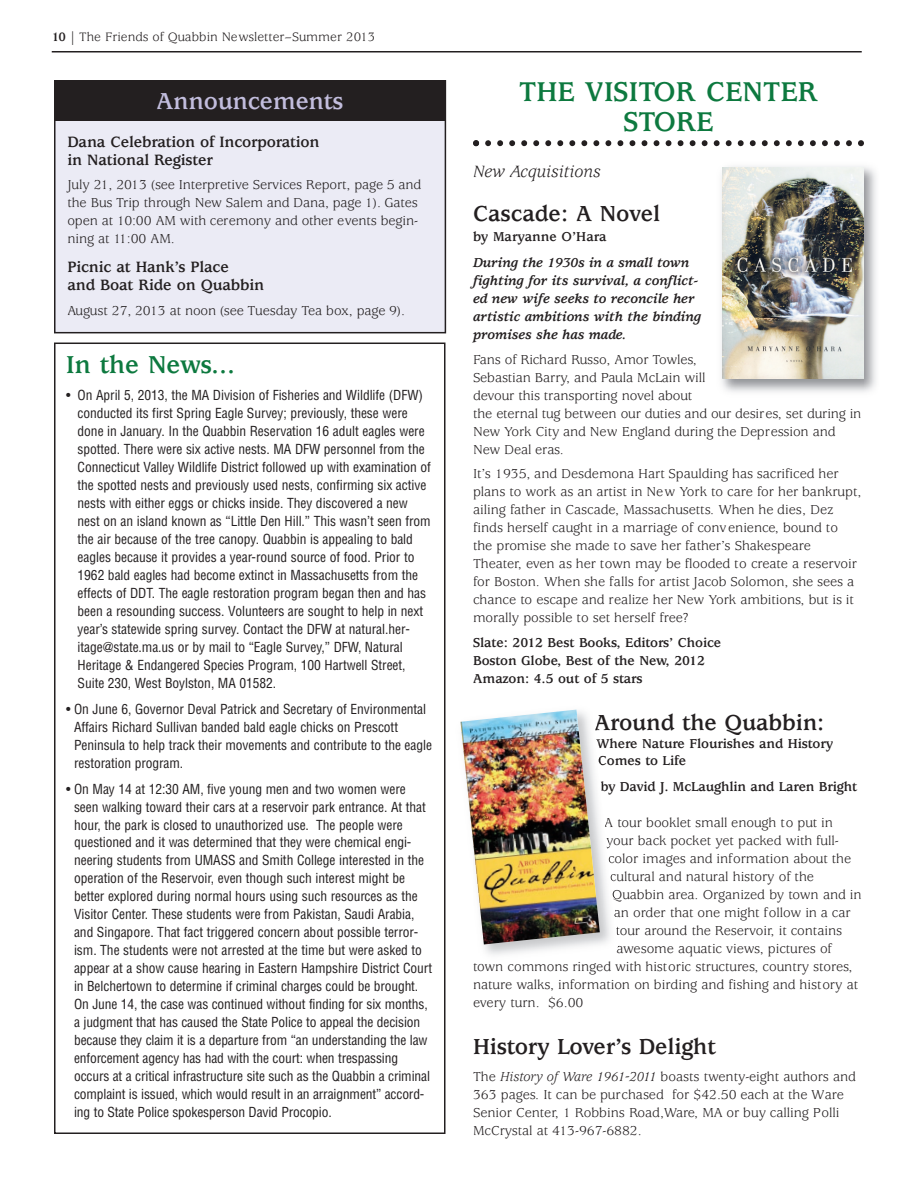
<style>
.page{position:relative;width:918px;height:1188px;background:#fff}
.page>*{position:absolute;margin:0;border:0;box-sizing:border-box;transform-origin:0 0}
.t1{font:700 30px/30px "Usherwood";letter-spacing:.005em;color:#0d793f;text-align:center}
.t2{font:700 27px "Usherwood";color:#0d793f}
.t3{font:700 25.5px "Usherwood";letter-spacing:-.01em;color:#c2bddd}
.t4{font:700 24px "Usherwood";letter-spacing:-.005em;color:#231f20}
.t5{font:italic 18px "Usherwood";color:#231f20}
.t6{font:700 16.5px/18px "Usherwood";letter-spacing:-.01em;color:#231f20}
.t7{font:14.25px/18px "Usherwood";letter-spacing:-.005em;color:#231f20}
.t8{font:700 14.25px/18px "Usherwood";letter-spacing:-.005em;color:#231f20}
.t9{font:italic 700 14.25px/18px "Usherwood";color:#231f20}
.t10{font:condensed 13.5px/18px "Helvetica";letter-spacing:-.005em;color:#231f20}
.t11{font:13.5px "Usherwood";color:#231f20}
.s1{font-weight:700}
.s2{font-style:italic}
</style>
<div class="page">
<hr style="left:52px;top:51px;width:810px;height:1px;background:#231f20">
<svg style="left:473px;top:140px;width:391px;height:6px"></svg>
<img style="left:721px;top:166px;width:155px;height:226px">
<img style="left:723px;top:167px;width:141px;height:211px">
<svg style="left:484px;top:757px;width:136px;height:194px"></svg>
<img style="left:460px;top:710px;width:140px;height:235px">
<div style="left:55px;top:81px;width:390px;height:252px;background:#ebebf5"></div>
<div style="left:54px;top:80px;width:392px;height:253px;border:2px solid #231f20"></div>
<div style="left:54px;top:343px;width:392px;height:791px;border:2px solid #231f20"></div>
<div style="left:54px;top:80px;width:392px;height:41px;background:#231f20"></div>
<p class="t11" style="left:52px;top:29px;width:325px"><span class="s1">10 |</span> The Friends of Quabbin Newsletter–Summer 2013</p>
<h3 class="t3" style="left:157px;top:87px;width:188px">Announcements</h3>
<p class="t6" style="left:68px;top:133px;width:254px">Dana Celebration of Incorporation in National Register</p>
<p class="t7" style="left:68px;top:177px;width:355px">July 21, 2013 (see Interpretive Services Report, page 5 and the Bus Trip through New Salem and Dana, page 1). Gates open at 10:00 AM with ceremony and other events begin&shy;ning at 11:00 AM.</p>
<p class="t6" style="left:68px;top:259px;width:198px">Picnic at Hank’s Place<br>and Boat Ride on Quabbin</p>
<p class="t7" style="left:68px;top:302px;width:339px">August 27, 2013 at noon (see Tuesday Tea box, page 9).</p>
<h2 class="t2" style="left:66px;top:350px;width:171px">In the News...</h2>
<p class="t10" style="left:78px;top:385px;width:355px;text-indent:-12px">• On April 5, 2013, the MA Division of Fisheries and Wildlife (DFW) conducted its first Spring Eagle Survey; previously, these were done in January. In the Quabbin Reservation 16 adult eagles were spotted. There were six active nests. MA DFW personnel from the Connecticut Valley Wildlife District followed up with examination of the spotted nests and previously used nests, confirming six active nests with either eggs or chicks inside. They discovered a new nest on an island known as “Little Den Hill.” This wasn’t seen from the air because of the tree canopy. Quabbin is appealing to bald eagles because it provides a year-round source of food. Prior to 1962 bald eagles had become extinct in Massachusetts from the effects of DDT. The eagle restoration program began then and has been a resounding success. Volunteers are sought to help in next year’s statewide spring survey. Contact the DFW at natural.her&shy;itage@state.ma.us or by mail to “Eagle Survey,” DFW, Natural Heritage &amp; Endangered Species Program, 100 Hartwell Street, Suite 230, West Boylston, MA 01582.</p>
<p class="t10" style="left:74px;top:700px;width:360px;text-indent:-8px">• On June 6, Governor Deval Patrick and Secretary of Environmental Affairs Richard Sullivan banded bald eagle chicks on Prescott Peninsula to help track their movements and contribute to the eagle restoration program.</p>
<p class="t10" style="left:74px;top:779px;width:360px;text-indent:-8px">• On May 14 at 12:30 AM, five young men and two women were seen walking toward their cars at a reservoir park entrance. At that hour, the park is closed to unauthorized use. The people were questioned and it was determined that they were chemical engi&shy;neering students from UMASS and Smith College interested in the operation of the Reservoir, even though such interest might be better explored during normal hours using such resources as the Visitor Center. These students were from Pakistan, Saudi Arabia, and Singapore. That fact triggered concern about possible terror&shy;ism. The students were not arrested at the time but were asked to appear at a show cause hearing in Eastern Hampshire District Court in Belchertown to determine if criminal charges could be brought.<br>On June 14, the case was continued without finding for six months, a judgment that has caused the State Police to appeal the decision because they claim it is a departure from “an understanding the law enforcement agency has had with the court: when trespassing occurs at a critical infrastructure site such as the Quabbin a criminal complaint is issued, which would result in an arraignment” accord&shy;ing to State Police spokesperson David Procopio.</p>
<h1 class="t1" style="left:519px;top:77px;width:300px">THE VISITOR CENTER<br>STORE</h1>
<h3 class="t5" style="left:473px;top:162px;width:129px">New Acquisitions</h3>
<h3 class="t4" style="left:473px;top:200px;width:189px">Cascade: A Novel</h3>
<p class="t8" style="left:473px;top:227px;width:135px">by Maryanne O’Hara</p>
<p class="t9" style="left:473px;top:254px;width:230px">During the 1930s in a small town fighting for its survival, a conflict&shy;ed new wife seeks to reconcile her artistic ambitions with the binding promises she has made.</p>
<p class="t7" style="left:473px;top:351px;width:390px">Fans of Richard Russo, Amor Towles,<br>Sebastian Barry, and Paula McLain will<br>devour this transporting novel about<br>the eternal tug between our duties and our desires, set during in New York City and New England during the Depression and New Deal eras.</p>
<p class="t7" style="left:473px;top:465px;width:390px">It’s 1935, and Desdemona Hart Spaulding has sacrificed her plans to work as an artist in New York to care for her bankrupt, ailing father in Cascade, Massachusetts. When he dies, Dez finds herself caught in a marriage of convenience, bound to<br>the promise she made to save her father’s Shakespeare Theater, even as her town may be flooded to create a reservoir for Boston. When she falls for artist Jacob Solomon, she sees a chance to escape and realize her New York ambitions, but is it morally possible to set herself free?</p>
<p class="t8" style="left:473px;top:634px;width:250px">Slate: 2012 Best Books, Editors’ Choice<br>Boston Globe, Best of the New, 2012<br>Amazon: 4.5 out of 5 stars</p>
<h3 class="t4" style="left:594px;top:709px;width:231px">Around the Quabbin:</h3>
<p class="t8" style="left:596px;top:736px;width:239px;line-height:16.5px">Where Nature Flourishes and History<br>Comes to Life</p>
<p class="t8" style="left:601px;top:778px;width:258px">by David J. McLaughlin and Laren Bright</p>
<p class="t7" style="left:604px;top:814px;width:230px">A tour booklet small enough to put in</p>
<p class="t7" style="left:606px;top:832px;width:234px">your back pocket yet packed with full-</p>
<p class="t7" style="left:608px;top:850px;width:245px">color images and information about the</p>
<p class="t7" style="left:610px;top:868px;width:206px">cultural and natural history of the</p>
<p class="t7" style="left:612px;top:886px;width:251px">Quabbin area. Organized by town and in</p>
<p class="t7" style="left:614px;top:904px;width:238px">an order that one might follow in a car</p>
<p class="t7" style="left:616px;top:922px;width:228px">tour around the Reservoir, it contains</p>
<p class="t7" style="left:616px;top:940px;width:217px">awesome aquatic views, pictures of</p>
<p class="t7" style="left:473px;top:958px;width:381px">town commons ringed with historic structures, country stores,</p>
<p class="t7" style="left:473px;top:976px;width:387px">nature walks, information on birding and fishing and history at</p>
<p class="t7" style="left:473px;top:994px;width:112px">every turn. $6.00</p>
<h3 class="t4" style="left:473px;top:1034px;width:244px">History Lover’s Delight</h3>
<p class="t7" style="left:473px;top:1068px;width:385px">The <span class="s2">History of Ware 1961-2011</span> boasts twenty-eight authors and 363 pages. It can be purchased for $42.50 each at the Ware Senior Center, 1 Robbins Road,Ware, MA or buy calling Polli McCrystal at 413-967-6882.</p>
</div>
